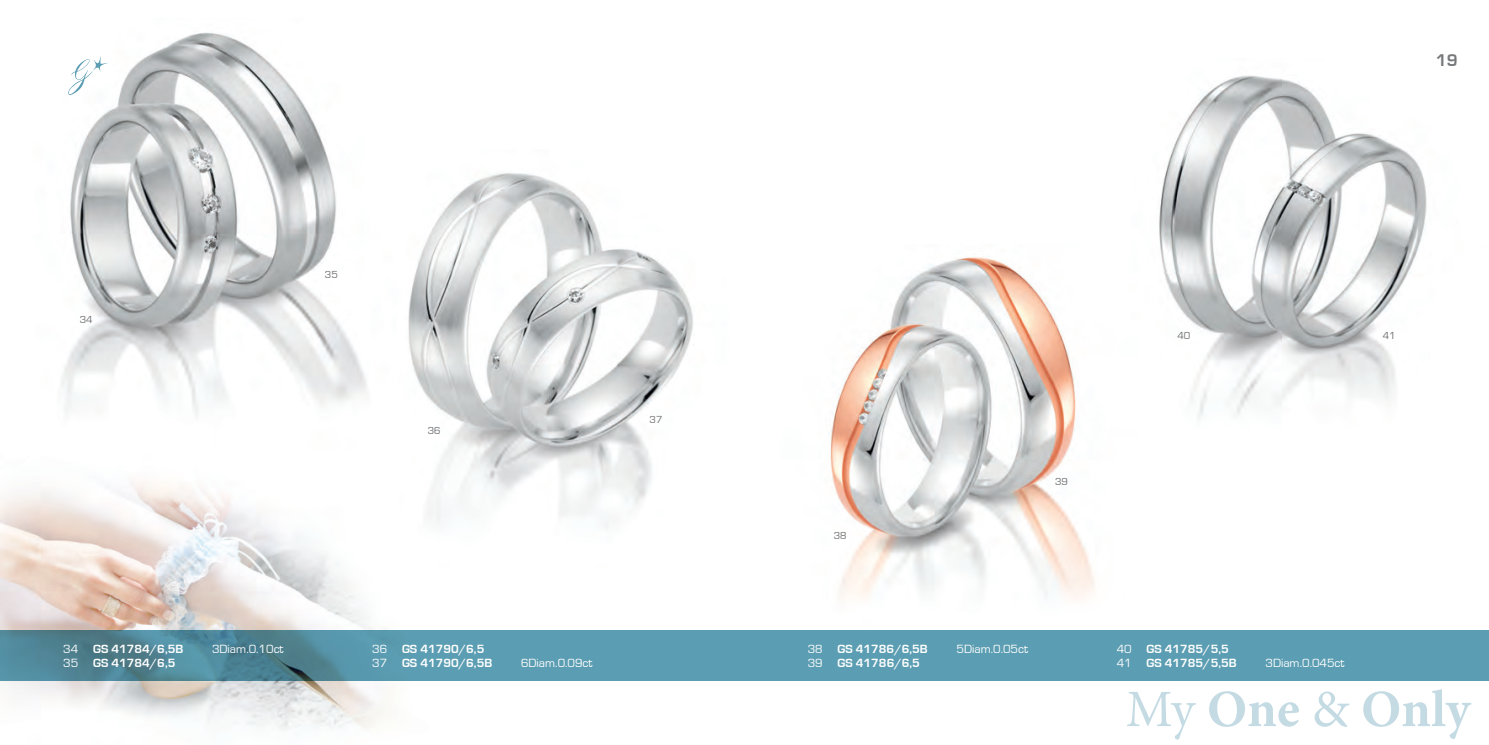
<style>
.page{position:relative;width:1489px;height:745px;background:#fff}
.page>*{position:absolute;margin:0;border:0;box-sizing:border-box;transform-origin:0 0}
.t1{font:700 52.5px "Minion Pro";color:#c5dbe4}
.t2{font:700 17.5px "Eurostile";color:#76787a}
.t3{font:700 12.25px/14.7px "Eurostile";color:#fff}
.t4{font:12.25px "Eurostile";color:#fff}
.t5{font:10.5px "Eurostile";color:#6c6d70}
.s1{font-weight:400}
</style>
<div class="page">
<img style="left:0;top:484px;width:471px;height:246px">
<img style="left:61px;top:32px;width:273px;height:452px">
<img style="left:830px;top:257px;width:265px;height:343px">
<img style="left:1067px;top:75px;width:360px;height:402px">
<img style="left:334px;top:173px;width:359px;height:395px">
<svg style="left:68px;top:56px;width:40px;height:39px"></svg>
<svg style="left:0;top:630px;width:1488px;height:50px;background:#5897aa"></svg>
<p class="t5" style="left:80px;top:313px;width:14px">34</p>
<p class="t5" style="left:325px;top:269px;width:14px">35</p>
<p class="t5" style="left:428px;top:425px;width:14px">36</p>
<p class="t5" style="left:649px;top:413px;width:14px">37</p>
<p class="t3" style="left:63px;top:641px;width:121px"><span class="s1">34</span> GS 41784/6,5B</p>
<p class="t4" style="left:212px;top:641px;width:73px">3Diam.0.10ct</p>
<p class="t3" style="left:63px;top:655px;width:114px"><span class="s1">35</span> GS 41784/6,5</p>
<p class="t3" style="left:372px;top:641px;width:121px"><span class="s1">36</span> GS 41790/6,5<br><span class="s1">37</span> GS 41790/6,5B</p>
<p class="t4" style="left:521px;top:656px;width:73px">6Diam.0.09ct</p>
<h2 class="t2" style="left:1435px;top:50px;width:23px">19</h2>
<p class="t5" style="left:1177px;top:330px;width:14px">40</p>
<p class="t5" style="left:1382px;top:330px;width:14px">41</p>
<p class="t5" style="left:833px;top:529px;width:14px">38</p>
<p class="t5" style="left:1055px;top:475px;width:14px">39</p>
<p class="t3" style="left:807px;top:641px;width:121px"><span class="s1">38</span> GS 41786/6,5B</p>
<p class="t4" style="left:956px;top:641px;width:73px">5Diam.0.05ct</p>
<p class="t3" style="left:807px;top:655px;width:114px"><span class="s1">39</span> GS 41786/6,5</p>
<p class="t3" style="left:1116px;top:641px;width:121px"><span class="s1">40</span> GS 41785/5,5<br><span class="s1">41</span> GS 41785/5,5B</p>
<p class="t4" style="left:1265px;top:656px;width:80px">3Diam.0.045ct</p>
<h1 class="t1" style="left:1125px;top:671px;width:346px"><span class="s1">My</span> One <span class="s1">&amp;</span> Only</h1>
</div>
